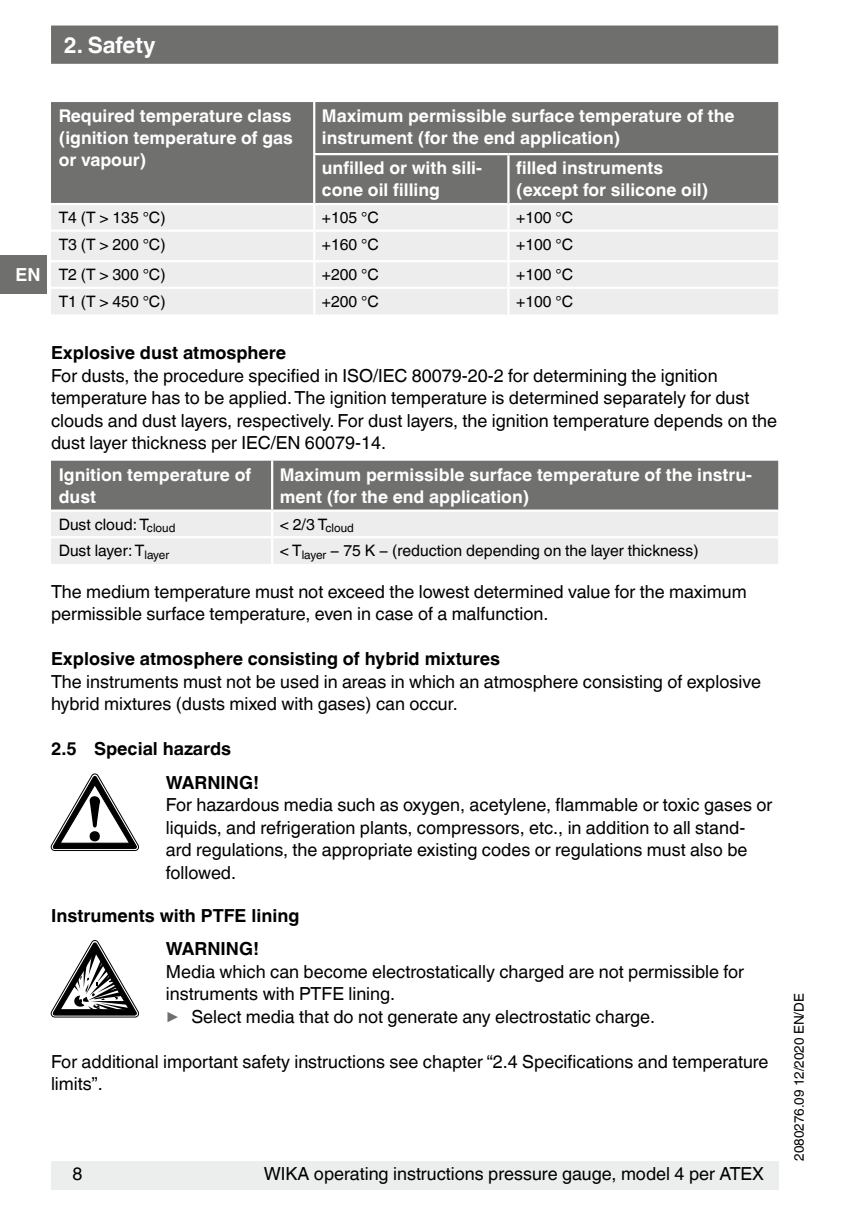
<style>
.page{position:relative;width:842px;height:1212px;background:#fff}
.page>*{position:absolute;margin:0;border:0;box-sizing:border-box;transform-origin:0 0}
.t1{font:700 22.5px "Helvetica World";color:#fff}
.t2{font:18px/22.5px "Helvetica World";color:#000}
.t3{font:700 18px/33.8px "Helvetica World";color:#000}
.t4{font:700 18px "Helvetica World";color:#fff}
.t5{font:700 17.55px/22.1px "Helvetica World";color:#fff}
.t6{font:15.75px "Helvetica World";color:#000}
.t7{font:13.5px "Helvetica World";color:#000}
.s1{font-size:16.88px;color:#6f6f6e}
</style>
<div class="page">
<div style="left:51px;top:1161px;width:727px;height:29px;background:#eceded"></div>
<div style="left:51px;top:26px;width:727px;height:38px;background:#6f6f6e;border:2px solid #6f6f6e"></div>
<div style="left:0;top:255px;width:47px;height:38px;background:#6f6f6e"></div>
<div style="left:51px;top:102px;width:727px;height:101px;background:#70706f"></div>
<div style="left:51px;top:205px;width:727px;height:109px;background:#ededed"></div>
<hr style="left:313px;top:102px;width:2px;height:51px;background:#fff">
<hr style="left:313px;top:153px;width:195px;height:2px;background:#fff">
<hr style="left:313px;top:155px;width:2px;height:48px;background:#fff">
<hr style="left:508px;top:153px;width:270px;height:2px;background:#fff">
<hr style="left:507px;top:155px;width:3px;height:48px;background:#fff">
<hr style="left:313px;top:205px;width:2px;height:25px;background:#fff">
<hr style="left:507px;top:205px;width:3px;height:25px;background:#fff">
<hr style="left:51px;top:230px;width:263px;height:2px;background:#fff">
<hr style="left:314px;top:230px;width:194px;height:2px;background:#fff">
<hr style="left:313px;top:232px;width:2px;height:28px;background:#fff">
<hr style="left:508px;top:230px;width:270px;height:2px;background:#fff">
<hr style="left:507px;top:232px;width:3px;height:28px;background:#fff">
<hr style="left:51px;top:260px;width:263px;height:2px;background:#fff">
<hr style="left:314px;top:260px;width:194px;height:2px;background:#fff">
<hr style="left:313px;top:262px;width:2px;height:25px;background:#fff">
<hr style="left:508px;top:260px;width:270px;height:2px;background:#fff">
<hr style="left:507px;top:262px;width:3px;height:25px;background:#fff">
<hr style="left:51px;top:287px;width:263px;height:2px;background:#fff">
<hr style="left:314px;top:287px;width:194px;height:2px;background:#fff">
<hr style="left:313px;top:289px;width:2px;height:25px;background:#fff">
<hr style="left:508px;top:287px;width:270px;height:2px;background:#fff">
<hr style="left:507px;top:289px;width:3px;height:25px;background:#fff">
<svg style="left:51px;top:461px;width:727px;height:103px;background:#afafaf"></svg>
<hr style="left:51px;top:509px;width:221px;height:3px;background:#fff">
<hr style="left:271px;top:461px;width:2px;height:48px;background:#fff">
<hr style="left:272px;top:509px;width:506px;height:3px;background:#fff">
<hr style="left:271px;top:512px;width:2px;height:24px;background:#fff">
<hr style="left:51px;top:536px;width:221px;height:2px;background:#fff">
<hr style="left:272px;top:536px;width:506px;height:2px;background:#fff">
<hr style="left:271px;top:538px;width:2px;height:26px;background:#fff">
<svg style="left:51px;top:774px;width:88px;height:77px"></svg>
<svg style="left:51px;top:940px;width:88px;height:77px"></svg>
<p class="t1" style="left:64px;top:36px;width:93px">2. Safety</p>
<p class="t4" style="left:15px;top:264px;width:27px">EN</p>
<p class="t5" style="left:59px;top:107px;width:236px;text-align:justify">Required temperature class (ignition temperature of gas or vapour)</p>
<p class="t5" style="left:322px;top:107px;width:414px">Maximum permissible surface temperature of the instrument (for the end application)</p>
<p class="t5" style="left:322px;top:157px;width:162px">unfilled or with sili&shy;cone oil filling</p>
<p class="t5" style="left:516px;top:157px;width:194px">filled instruments (except for silicone oil)</p>
<p class="t6" style="left:59px;top:211px;width:108px">T4 (T &gt; 135 °C)</p>
<p class="t6" style="left:322px;top:211px;width:59px">+105 °C</p>
<p class="t6" style="left:516px;top:211px;width:59px">+100 °C</p>
<p class="t6" style="left:59px;top:238px;width:108px">T3 (T &gt; 200 °C)</p>
<p class="t6" style="left:322px;top:238px;width:59px">+160 °C</p>
<p class="t6" style="left:516px;top:238px;width:59px">+100 °C</p>
<p class="t6" style="left:59px;top:269px;width:108px">T2 (T &gt; 300 °C)</p>
<p class="t6" style="left:322px;top:269px;width:59px">+200 °C</p>
<p class="t6" style="left:516px;top:269px;width:59px">+100 °C</p>
<p class="t6" style="left:59px;top:295px;width:108px">T1 (T &gt; 450 °C)</p>
<p class="t6" style="left:322px;top:295px;width:59px">+200 °C</p>
<p class="t6" style="left:516px;top:295px;width:59px">+100 °C</p>
<p class="t3" style="left:51px;top:338px;width:237px">Explosive dust atmosphere</p>
<p class="t2" style="left:51px;top:364px;width:727px">For dusts, the procedure specified in ISO/IEC 80079-20-2 for determining the ignition temperature has to be applied. The ignition temperature is determined separately for dust clouds and dust layers, respectively. For dust layers, the ignition temperature depends on the dust layer thickness per IEC/EN 60079-14.</p>
<p class="t5" style="left:59px;top:465px;width:194px">Ignition temperature of dust</p>
<p class="t5" style="left:280px;top:465px;width:474px">Maximum permissible surface temperature of the instru&shy;ment (for the end application)</p>
<p class="t6" style="left:59px;top:518px;width:118px">Dust cloud: T<sub>cloud</sub></p>
<p class="t6" style="left:280px;top:518px;width:76px">&lt; 2/3 T<sub>cloud</sub></p>
<p class="t6" style="left:59px;top:545px;width:112px">Dust layer: T<sub>layer</sub></p>
<p class="t6" style="left:280px;top:545px;width:420px">&lt; T<sub>layer</sub> − 75 K − (reduction depending on the layer thickness)</p>
<p class="t2" style="left:51px;top:582px;width:697px">The medium temperature must not exceed the lowest determined value for the maximum permissible surface temperature, even in case of a malfunction.</p>
<p class="t3" style="left:51px;top:644px;width:450px">Explosive atmosphere consisting of hybrid mixtures</p>
<p class="t2" style="left:51px;top:672px;width:711px">The instruments must not be used in areas in which an atmosphere consisting of explosive hybrid mixtures (dusts mixed with gases) can occur.</p>
<p class="t3" style="left:166px;top:734px;width:95px;text-indent:-115px">2.5 Special hazards<br>WARNING!</p>
<p class="t2" style="left:166px;top:794px;width:608px">For hazardous media such as oxygen, acetylene, flammable or toxic gases or liquids, and refrigeration plants, compressors, etc., in addition to all stand&shy;ard regulations, the appropriate existing codes or regulations must also be followed.</p>
<p class="t3" style="left:166px;top:900px;width:135px;text-indent:-115px">Instruments with PTFE lining<br>WARNING!</p>
<p class="t2" style="left:166px;top:962px;width:580px">Media which can become electrostatically charged are not permissible for instruments with PTFE lining.<br><span class="s1">▶</span> Select media that do not generate any electrostatic charge.</p>
<p class="t2" style="left:51px;top:1052px;width:719px">For additional important safety instructions see chapter “2.4 Specifications and temperature limits”.</p>
<p class="t2" style="left:73px;top:1164px;width:12px">8</p>
<p class="t2" style="left:264px;top:1164px;width:502px">WIKA operating instructions pressure gauge, model 4 per ATEX</p>
<p class="t7" style="left:791px;top:1161px;width:169px;rotate:-90deg">2080276.09 12/2020 EN/DE</p>
</div>
